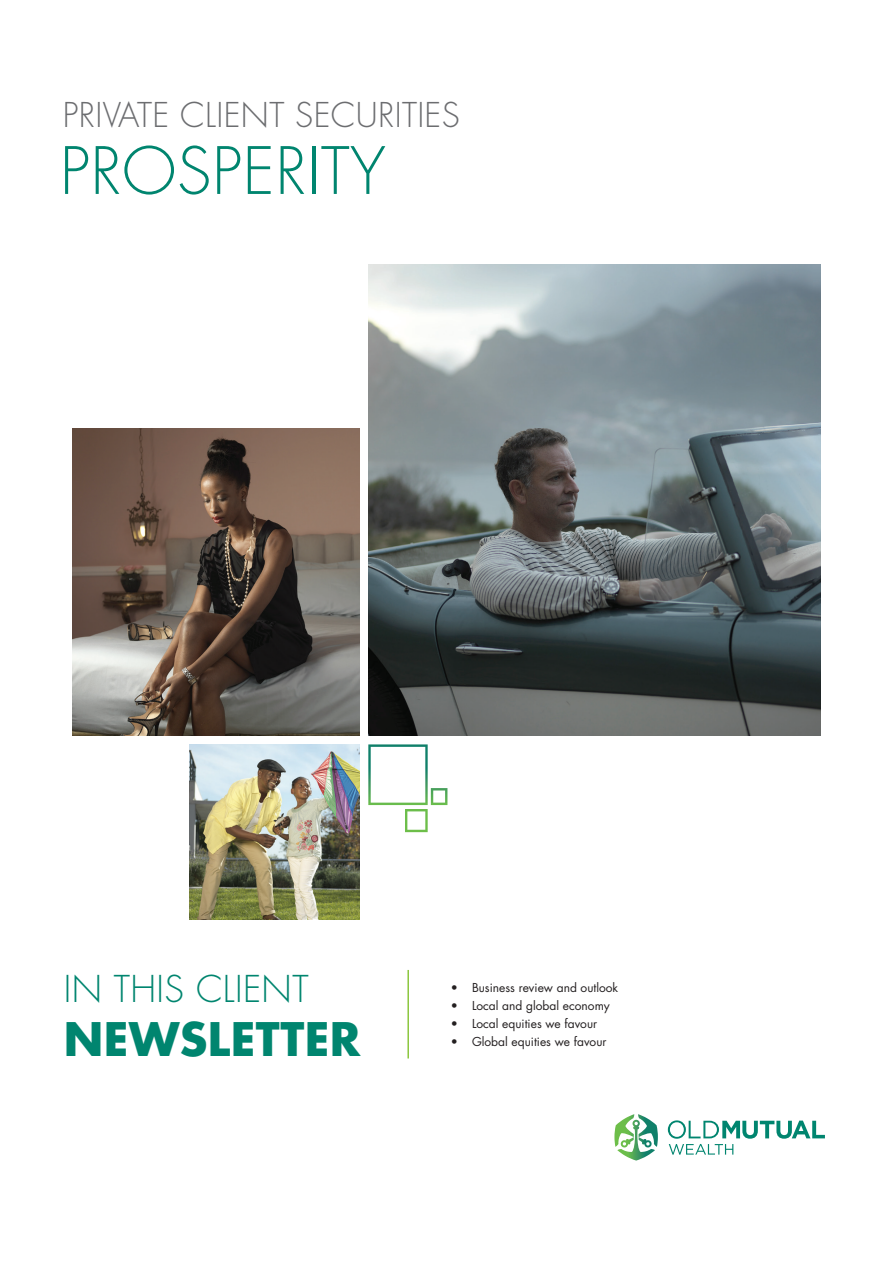
<style>
.page{position:relative;width:893px;height:1263px;background:#fff}
.page>*{position:absolute;margin:0;border:0;box-sizing:border-box;transform-origin:0 0}
.t1{font:300 63.45px "Futura Std";letter-spacing:.01em;color:#00856f}
.t2{font:700 45px "Futura Std";letter-spacing:.01em;color:#00856f}
.t3{font:300 36px "Futura Std";letter-spacing:.01em;color:#00856f}
.t4{font:300 33.3px "Futura Std";letter-spacing:.01em;color:#6c6d70}
.t5{font:12px "Futura Std";color:#231f20}
</style>
<div class="page">
<img style="left:73px;top:428px;width:287px;height:308px">
<img style="left:368px;top:264px;width:452px;height:472px">
<img style="left:190px;top:744px;width:170px;height:176px">
<svg style="left:368px;top:744px;width:79px;height:88px"></svg>
<svg style="left:614px;top:1114px;width:44px;height:46px"></svg>
<svg style="left:668px;top:1120px;width:157px;height:35px"></svg>
<hr style="left:407px;top:970px;width:2px;height:88px;background:#8bc63e">
<h3 class="t4" style="left:63px;top:94px;width:399px">PRIVATE CLI ENT SECURITI ES</h3>
<h1 class="t1" style="left:60px;top:132px;width:327px">PROSPERITY</h1>
<h3 class="t3" style="left:64px;top:967px;width:238px">IN THIS CLIENT</h3>
<h2 class="t2" style="left:64px;top:1009px;width:298px">NEWSLETTER</h2>
<p class="t5" style="left:451px;top:980px;width:169px">• Business review and outlook</p>
<p class="t5" style="left:451px;top:998px;width:161px">• Local and global economy</p>
<p class="t5" style="left:451px;top:1016px;width:148px">• Local equities we favour</p>
<p class="t5" style="left:451px;top:1034px;width:157px">• Global equities we favour</p>
</div>
